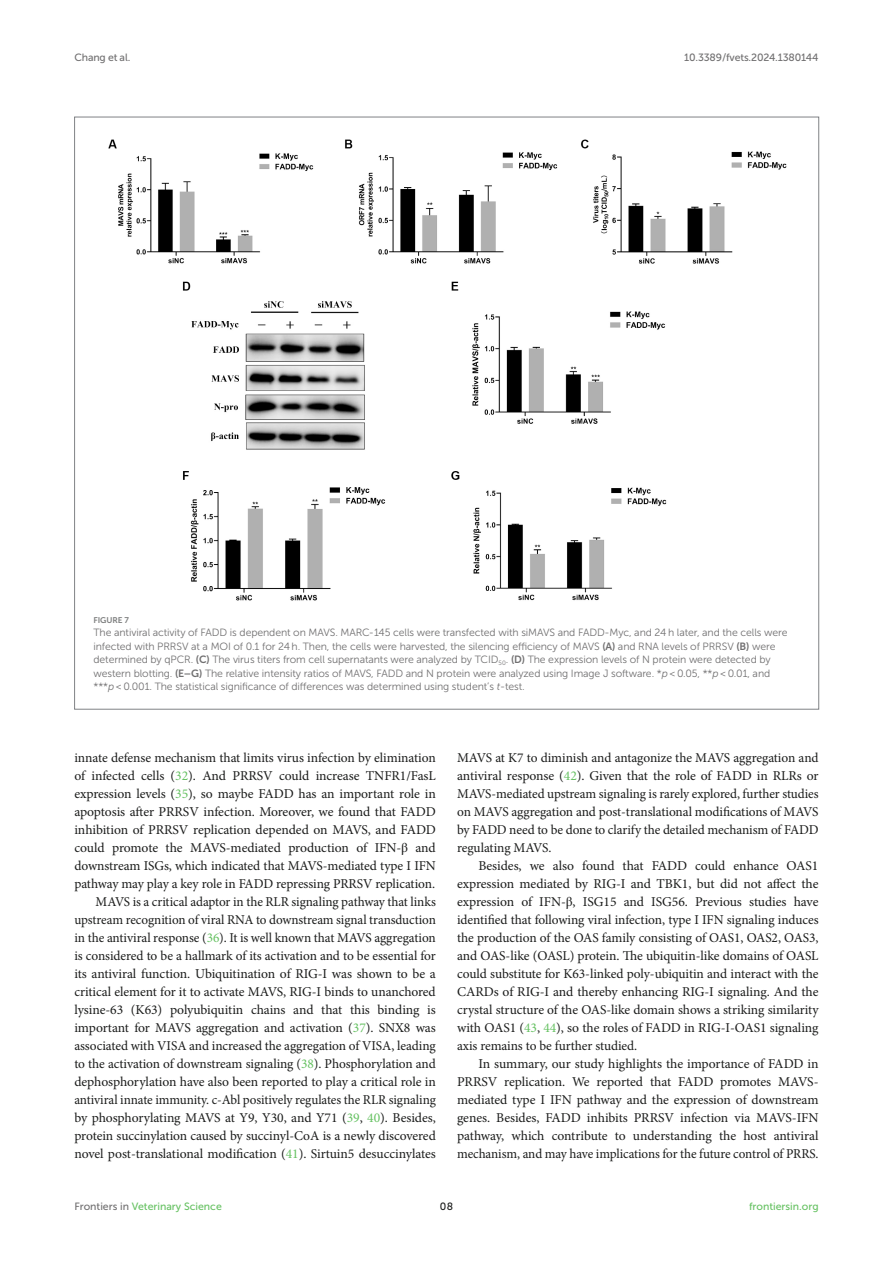
<style>
.page{position:relative;width:893px;height:1263px;background:#fff}
.page>*{position:absolute;margin:0;border:0;box-sizing:border-box;transform-origin:0 0}
.TEXT{font:13.5px/18px "Minion Pro";letter-spacing:-.005em;color:#1b1c1b;text-align:justify}
.FIG_LEG{font:10.5px/13.5px "Museo Sans 300";letter-spacing:-.01em;color:#706f70}
.t1{font:10.5px "Museo Sans 500";color:#65c161}
.t2{font:10.5px "Museo Sans 500";letter-spacing:-.015em;color:#706f70}
.t3{font:10.5px "Museo Sans 500";color:#1b1c1b}
.FIG_HD{font:8.25px "Museo Sans 700";letter-spacing:-.01em;color:#7e7f7f}
.s1{font-family:"Museo Sans 700"}
.s2{font-style:italic}
.s3{color:#65c161}
.s4{font-family:"STIX General"}
.s5{color:#706f70}
</style>
<div class="page">
<img style="left:108px;top:139px;width:679px;height:462px">
<p class="t2" style="left:74px;top:51px;width:57px">Chang et al.</p>
<p class="t2" style="left:684px;top:51px;width:136px">10.3389/fvets.2024.1380144</p>
<p class="FIG_HD" style="left:94px;top:615px;width:37px">FIGURE 7</p>
<p class="FIG_LEG" style="left:94px;top:626px;width:695px">The antiviral activity of FADD is dependent on MAVS. MARC-145 cells were transfected with siMAVS and FADD-Myc, and 24 h later, and the cells were infected with PRRSV at a MOI of 0.1 for 24 h. Then, the cells were harvested, the silencing efficiency of MAVS <span class="s1">(A)</span> and RNA levels of PRRSV <span class="s1">(B)</span> were determined by qPCR. <span class="s1">(C)</span> The virus titers from cell supernatants were analyzed by TCID<sub>50</sub>. <span class="s1">(D)</span> The expression levels of N protein were detected by western blotting. <span class="s1">(E–G)</span> The relative intensity ratios of MAVS, FADD and N protein were analyzed using Image J software. *<span class="s2">p</span> &lt; 0.05, **<span class="s2">p</span> &lt; 0.01, and ***<span class="s2">p</span> &lt; 0.001. The statistical significance of differences was determined using student’s <span class="s2">t</span>-test.</p>
<p class="TEXT" style="left:74px;top:749px;width:363px">innate defense mechanism that limits virus infection by elimination of infected cells (<span class="s3">32</span>). And PRRSV could increase TNFR1/FasL expression levels (<span class="s3">35</span>), so maybe FADD has an important role in apoptosis after PRRSV infection. Moreover, we found that FADD inhibition of PRRSV replication depended on MAVS, and FADD could promote the MAVS-mediated production of IFN-<span class="s4">β</span> and downstream ISGs, which indicated that MAVS-mediated type I IFN pathway may play a key role in FADD repressing PRRSV replication.</p>
<p class="TEXT" style="left:74px;top:893px;width:363px;text-indent:21px">MAVS is a critical adaptor in the RLR signaling pathway that links upstream recognition of viral RNA to downstream signal transduction in the antiviral response (<span class="s3">36</span>). It is well known that MAVS aggregation is considered to be a hallmark of its activation and to be essential for its antiviral function. Ubiquitination of RIG-I was shown to be a critical element for it to activate MAVS, RIG-I binds to unanchored lysine-63 (K63) polyubiquitin chains and that this binding is important for MAVS aggregation and activation (<span class="s3">37</span>). SNX8 was associated with VISA and increased the aggregation of VISA, leading to the activation of downstream signaling (<span class="s3">38</span>). Phosphorylation and dephosphorylation have also been reported to play a critical role in antiviral innate immunity. c-Abl positively regulates the RLR signaling by phosphorylating MAVS at Y9, Y30, and Y71 (<span class="s3">39</span>, <span class="s3">40</span>). Besides, protein succinylation caused by succinyl-CoA is a newly discovered novel post-translational modification (<span class="s3">41</span>). Sirtuin5 desuccinylates</p>
<p class="TEXT" style="left:457px;top:749px;width:363px">MAVS at K7 to diminish and antagonize the MAVS aggregation and antiviral response (<span class="s3">42</span>). Given that the role of FADD in RLRs or MAVS-mediated upstream signaling is rarely explored, further studies on MAVS aggregation and post-translational modifications of MAVS by FADD need to be done to clarify the detailed mechanism of FADD regulating MAVS.</p>
<p class="TEXT" style="left:457px;top:857px;width:363px;text-indent:21px">Besides, we also found that FADD could enhance OAS1 expression mediated by RIG-I and TBK1, but did not affect the expression of IFN-<span class="s4">β</span>, ISG15 and ISG56. Previous studies have identified that following viral infection, type I IFN signaling induces the production of the OAS family consisting of OAS1, OAS2, OAS3, and OAS-like (OASL) protein. The ubiquitin-like domains of OASL could substitute for K63-linked poly-ubiquitin and interact with the CARDs of RIG-I and thereby enhancing RIG-I signaling. And the crystal structure of the OAS-like domain shows a striking similarity with OAS1 (<span class="s3">43</span>, <span class="s3">44</span>), so the roles of FADD in RIG-I-OAS1 signaling axis remains to be further studied.</p>
<p class="TEXT" style="left:457px;top:1055px;width:363px;text-indent:21px">In summary, our study highlights the importance of FADD in PRRSV replication. We reported that FADD promotes MAVS&shy;mediated type I IFN pathway and the expression of downstream genes. Besides, FADD inhibits PRRSV infection via MAVS-IFN pathway, which contribute to understanding the host antiviral mechanism, and may have implications for the future control of PRRS.</p>
<p class="t1" style="left:74px;top:1200px;width:149px"><span class="s5">Frontiers in</span> Veterinary Science</p>
<p class="t3" style="left:440px;top:1200px;width:15px">08</p>
<p class="t1" style="left:749px;top:1200px;width:71px">frontiersin.org</p>
</div>
